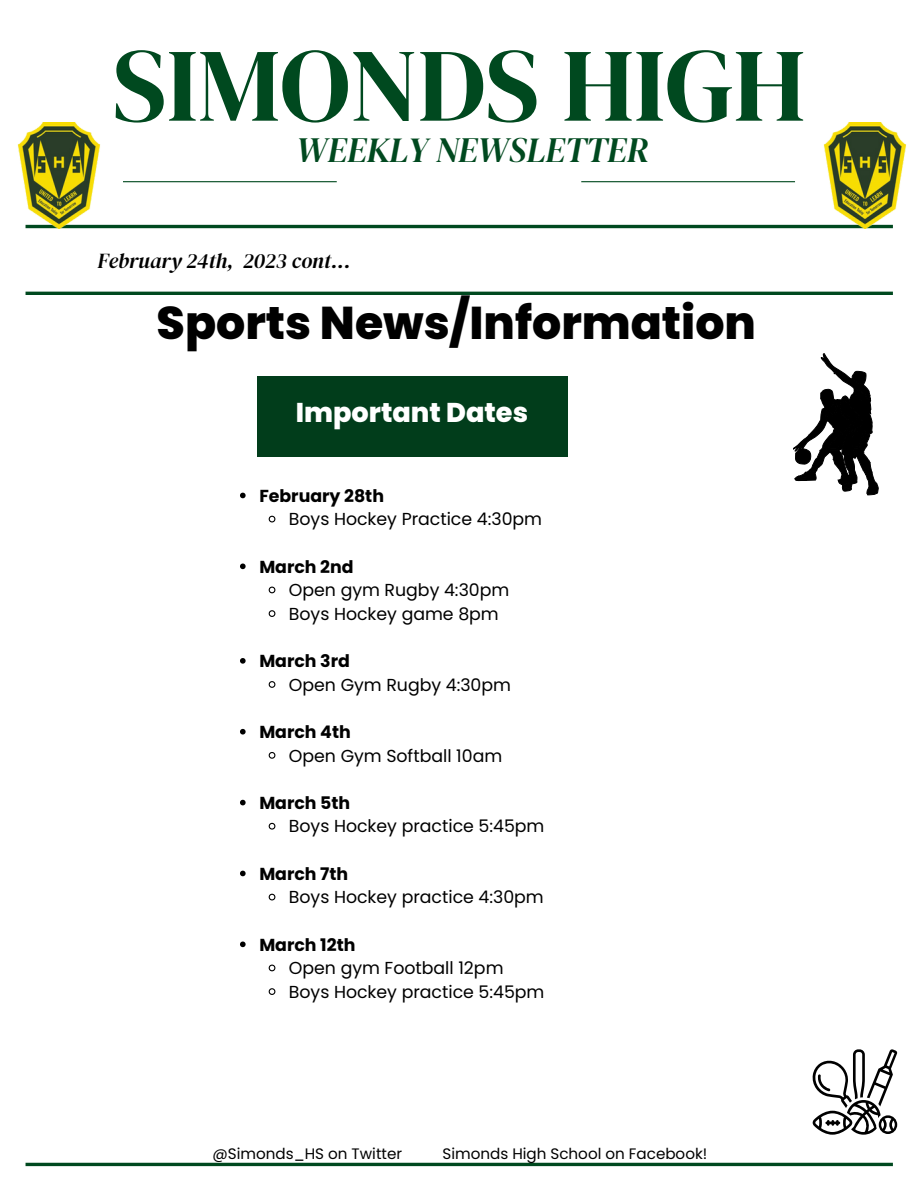
<style>
.page{position:relative;width:918px;height:1188px;background:#fff}
.page>*{position:absolute;margin:0;border:0;box-sizing:border-box;transform-origin:0 0}
.t1{font:103.95px "DM Serif Display";color:#00491f}
.t2{font:800 45.9px "Poppins";color:#000}
.t3{font:italic 35.25px "DM Serif Display";color:#00491f}
.t4{font:800 27.15px "Poppins";color:#fff}
.t5{font:italic 21.15px "DM Serif Display";color:#000}
.t6{font:17.4px/23.7px "Poppins";color:#000}
.t7{font:700 17.4px "Poppins";color:#000}
.t8{font:15.15px "Poppins";color:#000}
</style>
<div class="page">
<hr style="left:123px;top:181px;width:214px;height:1px;background:#00491f">
<hr style="left:26px;top:225px;width:867px;height:3px;background:#00491f">
<hr style="left:26px;top:292px;width:867px;height:3px;background:#00491f">
<hr style="left:26px;top:1163px;width:867px;height:3px;background:#00491f">
<hr style="left:581px;top:181px;width:214px;height:1px;background:#00491f">
<div style="left:257px;top:376px;width:310px;height:81px;background:#013d1b"></div>
<img style="left:812px;top:123px;width:95px;height:105px">
<img style="left:17px;top:123px;width:95px;height:106px">
<svg style="left:812px;top:1049px;width:86px;height:86px"></svg>
<svg style="left:793px;top:353px;width:86px;height:142px"></svg>
<svg style="left:240px;top:493px;width:6px;height:5px"></svg>
<svg style="left:268px;top:515px;width:8px;height:8px"></svg>
<svg style="left:240px;top:564px;width:6px;height:5px"></svg>
<svg style="left:268px;top:586px;width:8px;height:8px"></svg>
<svg style="left:268px;top:610px;width:8px;height:7px"></svg>
<svg style="left:240px;top:658px;width:6px;height:6px"></svg>
<svg style="left:268px;top:681px;width:8px;height:7px"></svg>
<svg style="left:240px;top:729px;width:6px;height:6px"></svg>
<svg style="left:268px;top:752px;width:8px;height:7px"></svg>
<svg style="left:240px;top:800px;width:6px;height:5px"></svg>
<svg style="left:268px;top:822px;width:8px;height:8px"></svg>
<svg style="left:240px;top:871px;width:6px;height:5px"></svg>
<svg style="left:268px;top:893px;width:8px;height:8px"></svg>
<svg style="left:240px;top:942px;width:6px;height:5px"></svg>
<svg style="left:268px;top:964px;width:8px;height:8px"></svg>
<svg style="left:268px;top:988px;width:8px;height:7px"></svg>
<h1 class="t1" style="left:113px;top:13px;width:694px">SIMONDS HIGH</h1>
<h3 class="t3" style="left:296px;top:125px;width:355px">WEEKLY NEWSLETTER</h3>
<p class="t5" style="left:97px;top:246px;width:255px">February 24th, 2023 cont...</p>
<h2 class="t2" style="left:157px;top:291px;width:601px">Sports News/Information</h2>
<h3 class="t4" style="left:296px;top:394px;width:234px">Important Dates</h3>
<p class="t7" style="left:259px;top:483px;width:126px">February 28th</p>
<p class="t6" style="left:289px;top:507px;width:255px">Boys Hockey Practice 4:30pm</p>
<p class="t7" style="left:259px;top:554px;width:96px">March 2nd</p>
<p class="t6" style="left:289px;top:578px;width:222px">Open gym Rugby 4:30pm<br>Boys Hockey game 8pm</p>
<p class="t7" style="left:259px;top:649px;width:92px">March 3rd</p>
<p class="t6" style="left:289px;top:673px;width:224px">Open Gym Rugby 4:30pm</p>
<p class="t7" style="left:259px;top:720px;width:93px">March 4th</p>
<p class="t6" style="left:289px;top:744px;width:215px">Open Gym Softball 10am</p>
<p class="t7" style="left:259px;top:791px;width:92px">March 5th</p>
<p class="t6" style="left:289px;top:814px;width:257px">Boys Hockey practice 5:45pm</p>
<p class="t7" style="left:259px;top:861px;width:90px">March 7th</p>
<p class="t6" style="left:289px;top:885px;width:256px">Boys Hockey practice 4:30pm</p>
<p class="t7" style="left:259px;top:932px;width:98px">March 12th</p>
<p class="t6" style="left:289px;top:956px;width:257px">Open gym Football 12pm<br>Boys Hockey practice 5:45pm</p>
<p class="t8" style="left:213px;top:1143px;width:191px">@Simonds_HS on Twitter</p>
<p class="t8" style="left:443px;top:1143px;width:266px">Simonds High School on Facebook!</p>
</div>
